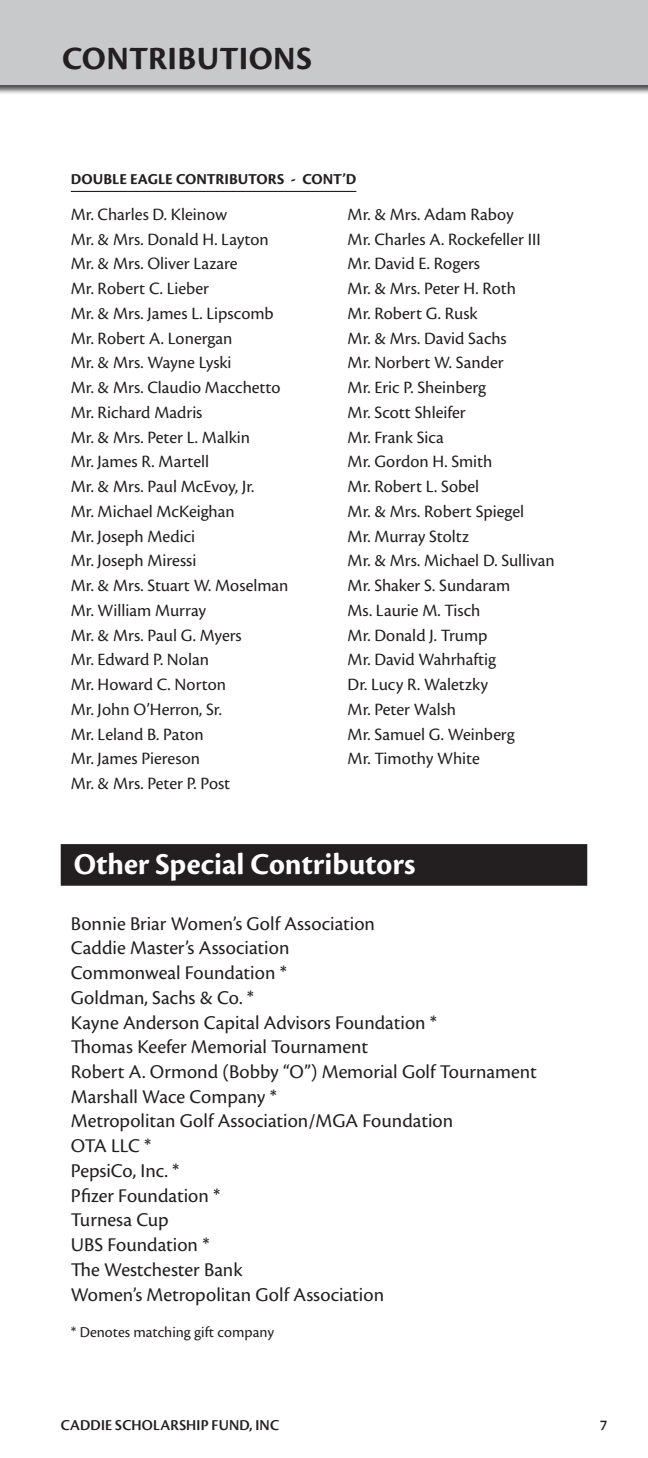
<style>
.page{position:relative;width:648px;height:1458px;background:#fff}
.page>*{position:absolute;margin:0;border:0;box-sizing:border-box;transform-origin:0 0}
.t1{font:700 33.75px "Cronos Pro";letter-spacing:.01em;color:#231f20}
.t2{font:31.5px "Cronos Pro Bold Subh";color:#fff}
.t3{font:20.25px/24.8px "Cronos Pro";color:#231f20}
.t4{font:18px/24.8px "Cronos Pro";color:#231f20}
.t5{font:700 15.75px "Cronos Pro";letter-spacing:-.005em;color:#231f20}
.t6{font:15.75px "Cronos Pro";color:#231f20}
.t7{font:15.75px "Cronos Pro Semibold Disp";letter-spacing:.015em;color:#231f20}
</style>
<div class="page">
<div style="left:0;top:0;width:648px;height:94px;background:#231f20;opacity:.8"></div>
<div style="left:0;top:0;width:648px;height:84px;background:#c7c9cb"></div>
<div style="left:61px;top:844px;width:526px;height:42px;background:#231f20"></div>
<hr style="left:71px;top:191px;width:285px;height:1px;background:#231f20">
<h1 class="t1" style="left:62px;top:39px;width:251px">CONTRIBUTIONS</h1>
<p class="t5" style="left:71px;top:170px;width:287px">DOUBLE EAGLE CONTRIBUTORS - CONT’D</p>
<p class="t4" style="left:71px;top:202px;width:219px">Mr. Charles D. Kleinow<br>Mr. &amp; Mrs. Donald H. Layton<br>Mr. &amp; Mrs. Oliver Lazare<br>Mr. Robert C. Lieber<br>Mr. &amp; Mrs. James L. Lipscomb<br>Mr. Robert A. Lonergan<br>Mr. &amp; Mrs. Wayne Lyski<br>Mr. &amp; Mrs. Claudio Macchetto<br>Mr. Richard Madris<br>Mr. &amp; Mrs. Peter L. Malkin<br>Mr. James R. Martell<br>Mr. &amp; Mrs. Paul McEvoy, Jr.<br>Mr. Michael McKeighan<br>Mr. Joseph Medici<br>Mr. Joseph Miressi<br>Mr. &amp; Mrs. Stuart W. Moselman<br>Mr. William Murray<br>Mr. &amp; Mrs. Paul G. Myers<br>Mr. Edward P. Nolan<br>Mr. Howard C. Norton<br>Mr. John O’Herron, Sr.<br>Mr. Leland B. Paton<br>Mr. James Piereson<br>Mr. &amp; Mrs. Peter P. Post</p>
<p class="t4" style="left:348px;top:202px;width:209px">Mr. &amp; Mrs. Adam Raboy<br>Mr. Charles A. Rockefeller III<br>Mr. David E. Rogers<br>Mr. &amp; Mrs. Peter H. Roth<br>Mr. Robert G. Rusk<br>Mr. &amp; Mrs. David Sachs<br>Mr. Norbert W. Sander<br>Mr. Eric P. Sheinberg<br>Mr. Scott Shleifer<br>Mr. Frank Sica<br>Mr. Gordon H. Smith<br>Mr. Robert L. Sobel<br>Mr. &amp; Mrs. Robert Spiegel<br>Mr. Murray Stoltz<br>Mr. &amp; Mrs. Michael D. Sullivan<br>Mr. Shaker S. Sundaram<br>Ms. Laurie M. Tisch<br>Mr. Donald J. Trump<br>Mr. David Wahrhaftig<br>Dr. Lucy R. Waletzky<br>Mr. Peter Walsh<br>Mr. Samuel G. Weinberg<br>Mr. Timothy White</p>
<h2 class="t2" style="left:74px;top:847px;width:343px">Other Special Contributors</h2>
<p class="t3" style="left:71px;top:911px;width:468px">Bonnie Briar Women’s Golf Association<br>Caddie Master’s Association<br>Commonweal Foundation *<br>Goldman, Sachs &amp; Co. *<br>Kayne Anderson Capital Advisors Foundation *<br>Thomas Keefer Memorial Tournament<br>Robert A. Ormond (Bobby “O”) Memorial Golf Tournament<br>Marshall Wace Company *<br>Metropolitan Golf Association/MGA Foundation<br>OTA LLC *<br>PepsiCo, Inc. *<br>Pfizer Foundation *<br>Turnesa Cup<br>UBS Foundation *<br>The Westchester Bank<br>Women’s Metropolitan Golf Association</p>
<p class="t6" style="left:71px;top:1323px;width:205px">* Denotes matching gift company</p>
<p class="t7" style="left:61px;top:1416px;width:92px">CADDIE SCHOLAR</p>
<p class="t7" style="left:179px;top:1416px;width:101px">SHIP FUND, INC</p>
<p class="t7" style="left:600px;top:1416px;width:9px">7</p>
</div>
